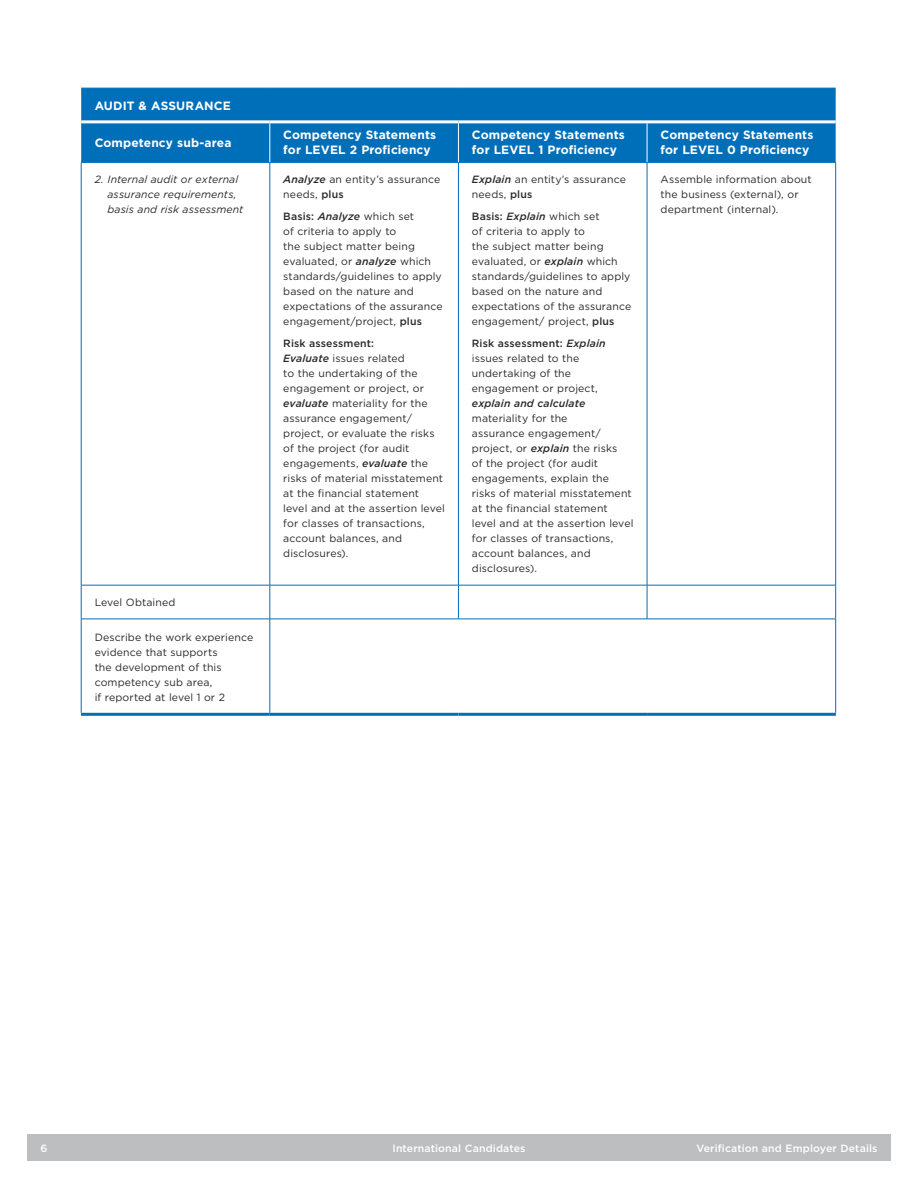
<style>
.page{position:relative;width:918px;height:1188px;background:#fff}
.page>*{position:absolute;margin:0;border:0;box-sizing:border-box;transform-origin:0 0}
.tableText-header{font:700 12px/15px "Gotham";letter-spacing:.01em;color:#fff}
.tableText-body{font:700 12px "Gotham";letter-spacing:.01em;color:#fff}
.tableText-body-2{font:10.5px/15px "Gotham";letter-spacing:.01em;color:#292829}
.tableText-body-3{font:italic 10.5px/15px "Gotham";letter-spacing:.01em;color:#292829}
.t1{font:500 10.5px "Gotham";letter-spacing:.01em;color:#fff}
.s1{font-weight:500;font-style:italic}
.s2{font-weight:500}
</style>
<div class="page">
<div style="left:27px;top:1134px;width:864px;height:27px;background:#bcbec0"></div>
<div style="left:81px;top:89px;width:755px;height:73px;background:#006fba"></div>
<hr style="left:81px;top:163px;width:1px;height:422px;background:#006fba">
<hr style="left:270px;top:163px;width:1px;height:422px;background:#006fba">
<hr style="left:458px;top:163px;width:1px;height:422px;background:#006fba">
<hr style="left:647px;top:163px;width:1px;height:422px;background:#006fba">
<hr style="left:835px;top:163px;width:1px;height:422px;background:#006fba">
<hr style="left:81px;top:585px;width:1px;height:34px;background:#006fba">
<hr style="left:270px;top:585px;width:1px;height:34px;background:#006fba">
<hr style="left:458px;top:585px;width:1px;height:34px;background:#006fba">
<hr style="left:647px;top:585px;width:1px;height:34px;background:#006fba">
<hr style="left:835px;top:585px;width:1px;height:34px;background:#006fba">
<hr style="left:81px;top:619px;width:189px;height:1px;background:#006fba">
<hr style="left:81px;top:619px;width:1px;height:94px;background:#006fba">
<hr style="left:270px;top:619px;width:188px;height:1px;background:#006fba">
<hr style="left:270px;top:619px;width:1px;height:94px;background:#006fba">
<hr style="left:458px;top:619px;width:189px;height:1px;background:#006fba">
<hr style="left:647px;top:619px;width:189px;height:1px;background:#006fba">
<hr style="left:835px;top:619px;width:1px;height:94px;background:#006fba">
<hr style="left:81px;top:88px;width:189px;height:1px;background:#006fba">
<hr style="left:270px;top:88px;width:188px;height:1px;background:#006fba">
<hr style="left:458px;top:88px;width:189px;height:1px;background:#006fba">
<hr style="left:647px;top:88px;width:189px;height:1px;background:#006fba">
<hr style="left:81px;top:162px;width:189px;height:1px;background:#006fba">
<hr style="left:270px;top:162px;width:188px;height:1px;background:#006fba">
<hr style="left:458px;top:162px;width:189px;height:1px;background:#006fba">
<hr style="left:647px;top:162px;width:189px;height:1px;background:#006fba">
<hr style="left:81px;top:585px;width:189px;height:1px;background:#006fba">
<hr style="left:270px;top:585px;width:188px;height:1px;background:#006fba">
<hr style="left:458px;top:585px;width:189px;height:1px;background:#006fba">
<hr style="left:647px;top:585px;width:189px;height:1px;background:#006fba">
<hr style="left:81px;top:120px;width:189px;height:3px;background:#fff">
<hr style="left:270px;top:120px;width:188px;height:3px;background:#fff">
<hr style="left:458px;top:120px;width:189px;height:3px;background:#fff">
<hr style="left:647px;top:120px;width:189px;height:3px;background:#fff">
<hr style="left:81px;top:713px;width:189px;height:3px;background:#006fba">
<hr style="left:270px;top:713px;width:188px;height:3px;background:#006fba">
<hr style="left:458px;top:713px;width:189px;height:3px;background:#006fba">
<hr style="left:647px;top:713px;width:189px;height:3px;background:#006fba">
<hr style="left:269px;top:123px;width:1px;height:39px;background:#fff">
<hr style="left:458px;top:123px;width:1px;height:39px;background:#fff">
<hr style="left:647px;top:123px;width:1px;height:39px;background:#fff">
<p class="tableText-body" style="left:95px;top:98px;width:138px">AUDIT &amp; ASSURANCE</p>
<p class="tableText-header" style="left:95px;top:135px;width:138px">Competency sub-area</p>
<p class="tableText-header" style="left:283px;top:128px;width:154px">Competency Statements for LEVEL 2 Proficiency</p>
<p class="tableText-header" style="left:472px;top:128px;width:154px">Competency Statements for LEVEL 1 Proficiency</p>
<p class="tableText-header" style="left:661px;top:128px;width:154px">Competency Statements for LEVEL 0 Proficiency</p>
<p class="tableText-body-3" style="left:107px;top:172px;width:137px;text-indent:-13px">2. Internal audit or external assurance requirements, basis and risk assessment</p>
<p class="tableText-body-2" style="left:283px;top:172px;width:159px"><span class="s1">Analyze</span> an entity’s assurance needs, <span class="s2">plus</span></p>
<p class="tableText-body-2" style="left:283px;top:208px;width:161px"><span class="s2">Basis:</span> <span class="s1">Analyze</span> which set<br>of criteria to apply to<br>the subject matter being evaluated, or <span class="s1">analyze</span> which standards/guidelines to apply based on the nature and expectations of the assurance engagement/project, <span class="s2">plus</span></p>
<p class="tableText-body-2" style="left:283px;top:335px;width:163px"><span class="s2">Risk assessment:<br></span><span class="s1">Evaluate</span> issues related<br>to the undertaking of the engagement or project, or <span class="s1">evaluate</span> materiality for the assurance engagement/ project, or evaluate the risks of the project (for audit engagements, <span class="s1">evaluate</span> the risks of material misstatement at the financial statement level and at the assertion level for classes of transactions, account balances, and disclosures).</p>
<p class="tableText-body-2" style="left:472px;top:172px;width:155px"><span class="s1">Explain</span> an entity’s assurance needs, <span class="s2">plus</span></p>
<p class="tableText-body-2" style="left:472px;top:209px;width:161px"><span class="s2">Basis:</span> <span class="s1">Explain</span> which set<br>of criteria to apply to<br>the subject matter being evaluated, or <span class="s1">explain</span> which standards/guidelines to apply based on the nature and expectations of the assurance engagement/ project, <span class="s2">plus</span></p>
<p class="tableText-body-2" style="left:472px;top:335px;width:163px"><span class="s2">Risk assessment:</span> <span class="s1">Explain </span>issues related to the undertaking of the engagement or project, <span class="s1">explain and calculate </span>materiality for the<br>assurance engagement/ project, or <span class="s1">explain</span> the risks<br>of the project (for audit engagements, explain the risks of material misstatement at the financial statement level and at the assertion level for classes of transactions, account balances, and disclosures).</p>
<p class="tableText-body-2" style="left:661px;top:172px;width:153px">Assemble information about the business (external), or department (internal).</p>
<p class="tableText-body-2" style="left:95px;top:595px;width:82px">Level Obtained</p>
<p class="tableText-body-2" style="left:95px;top:630px;width:160px">Describe the work experience evidence that supports<br>the development of this competency sub area,<br>if reported at level 1 or 2</p>
<p class="t1" style="left:40px;top:1141px;width:8px">6</p>
<p class="t1" style="left:393px;top:1141px;width:134px">International Candidates</p>
<p class="t1" style="left:696px;top:1141px;width:183px">Verification and Employer Details</p>
</div>
